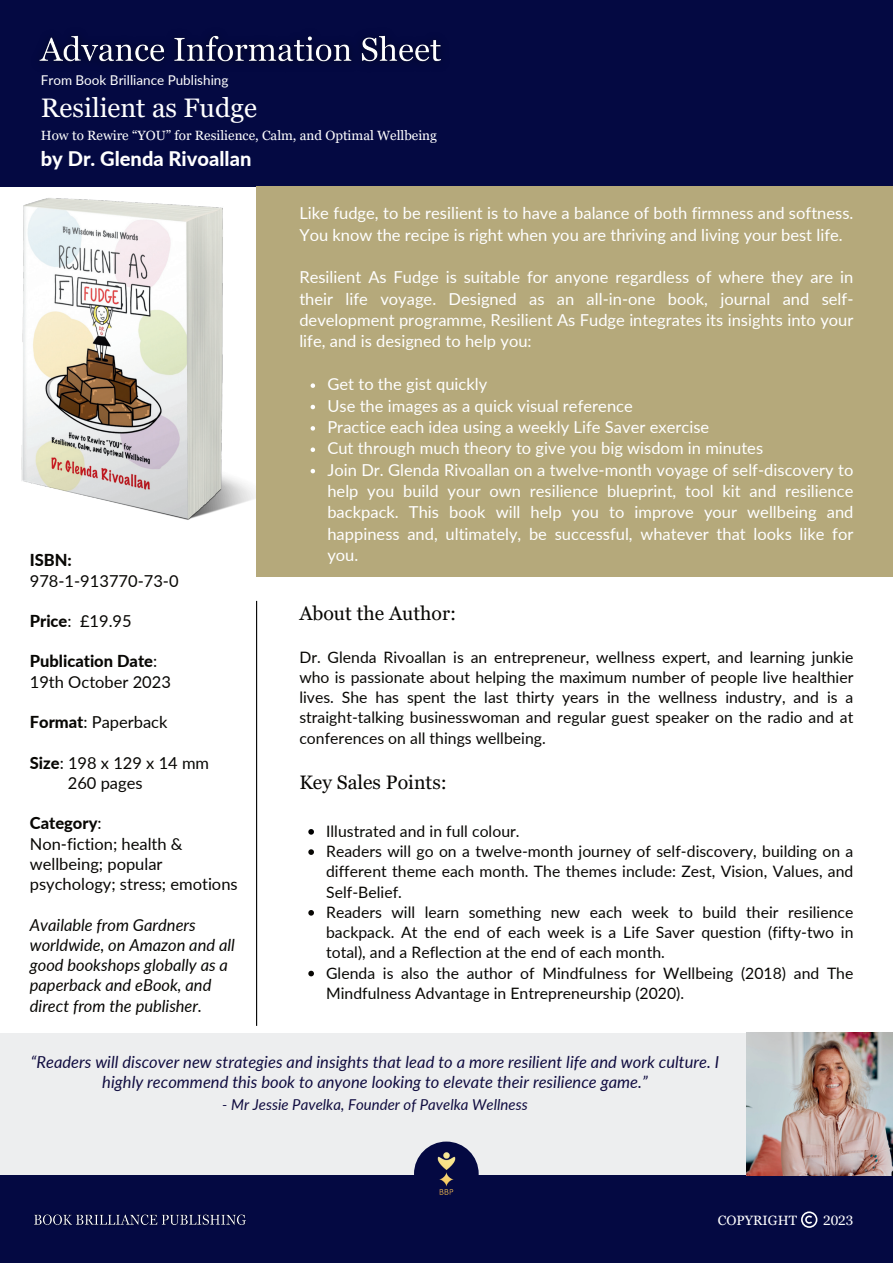
<style>
.page{position:relative;width:893px;height:1264px;background:#fff}
.page>*{position:absolute;margin:0;border:0;box-sizing:border-box;transform-origin:0 0}
.t1{font:26.85px "Georgia Pro";color:#fff}
.t2{font:800 20.1px "Lato";color:#fff}
.t3{font:19.5px "Georgia Pro";color:#080704}
.t4{font:16.5px/21.3px "Lato";color:#fff}
.t5{font:16.5px/20.2px "Lato";color:#080704}
.t6{font:italic 16.5px/20.2px "Lato";color:#100c40;text-align:center}
.t7{font:italic 16.5px/20.2px "Lato";color:#080704}
.t8{font:800 16.5px "Lato";color:#080704}
.t9{font:15.75px/20.2px "Lato";color:#080704}
.t10{font:italic 15px "Lato";color:#100c40}
.t11{font:13.5px "Lato";color:#fff}
.t12{font:13.5px "Georgia Pro";color:#fff}
.t13{font:13.35px "Georgia Pro";color:#fff}
.s1{font-weight:800}
</style>
<div class="page">
<img style="left:0;top:186px;width:256px;height:334px">
<div style="left:0;top:0;width:892px;height:186px;background:#040942"></div>
<div style="left:256px;top:187px;width:636px;height:390px;background:#b5a97b"></div>
<div style="left:0;top:1032px;width:892px;height:143px;background:#edeeef"></div>
<div style="left:0;top:1175px;width:892px;height:87px;background:#040942"></div>
<img style="left:746px;top:1032px;width:146px;height:143px">
<svg style="left:801px;top:1211px;width:16px;height:16px"></svg>
<hr style="left:256px;top:601px;width:1px;height:424px;background:#000">
<img style="left:414px;top:1141px;width:65px;height:54px">
<svg style="left:308px;top:829px;width:6px;height:5px"></svg>
<svg style="left:308px;top:849px;width:6px;height:5px"></svg>
<svg style="left:308px;top:910px;width:6px;height:5px"></svg>
<svg style="left:308px;top:970px;width:6px;height:6px"></svg>
<img style="left:39px;top:35px;width:402px;height:27px">
<img style="left:34px;top:1214px;width:212px;height:11px">
<svg style="left:310px;top:383px;width:5px;height:5px"></svg>
<svg style="left:310px;top:405px;width:5px;height:4px"></svg>
<svg style="left:310px;top:426px;width:5px;height:4px"></svg>
<svg style="left:310px;top:447px;width:5px;height:5px"></svg>
<svg style="left:310px;top:469px;width:5px;height:4px"></svg>
<p class="t11" style="left:41px;top:71px;width:189px">From Book Brilliance Publishing</p>
<h1 class="t1" style="left:41px;top:92px;width:217px">Resilient as Fudge</h1>
<p class="t13" style="left:41px;top:128px;width:397px">How to Rewire “YOU” for Resilience, Calm, and Optimal Wellbeing</p>
<p class="t2" style="left:41px;top:144px;width:212px">by Dr. Glenda Rivoallan</p>
<p class="t8" style="left:30px;top:548px;width:44px">ISBN:</p>
<p class="t5" style="left:30px;top:569px;width:150px">978-1-913770-73-0</p>
<p class="t5" style="left:30px;top:610px;width:103px"><span class="s1">Price</span>: £19.95</p>
<p class="t5" style="left:30px;top:650px;width:143px"><span class="s1">Publication Date</span>:<br>19th October 2023</p>
<p class="t5" style="left:30px;top:711px;width:139px"><span class="s1">Format</span>: Paperback</p>
<p class="t5" style="left:68px;top:752px;width:143px;text-indent:-38px"><span class="s1">Size</span>: 198 x 129 x 14 mm<br>260 pages</p>
<p class="t5" style="left:30px;top:812px;width:209px"><span class="s1">Category</span>:<br>Non-fiction; health &amp; wellbeing; popular psychology; stress; emotions</p>
<p class="t7" style="left:30px;top:913px;width:206px">Available from Gardners worldwide, on Amazon and all good bookshops globally as a paperback and eBook, and direct from the publisher.</p>
<p class="t4" style="left:299px;top:202px;width:555px">Like fudge, to be resilient is to have a balance of both firmness and softness.<br>You know the recipe is right when you are thriving and living your best life.</p>
<p class="t4" style="left:299px;top:266px;width:555px;text-align:justify">Resilient As Fudge is suitable for anyone regardless of where they are in their life voyage. Designed as an all-in-one book, journal and self&shy;development programme, Resilient As Fudge integrates its insights into your life, and is designed to help you:</p>
<p class="t4" style="left:327px;top:373px;width:527px">Get to the gist quickly<br>Use the images as a quick visual reference<br>Practice each idea using a weekly Life Saver exercise<br>Cut through much theory to give you big wisdom in minutes<br>Join Dr. Glenda Rivoallan on a twelve-month voyage of self-discovery to help you build your own resilience blueprint, tool kit and resilience backpack. This book will help you to improve your wellbeing and happiness and, ultimately, be successful, whatever that looks like for you.</p>
<p class="t3" style="left:299px;top:602px;width:158px">About the Author:</p>
<p class="t9" style="left:299px;top:646px;width:555px;text-align:justify">Dr. Glenda Rivoallan is an entrepreneur, wellness expert, and learning junkie who is passionate about helping the maximum number of people live healthier lives. She has spent the last thirty years in the wellness industry, and is a straight-talking businesswoman and regular guest speaker on the radio and at conferences on all things wellbeing.</p>
<p class="t3" style="left:299px;top:770px;width:149px">Key Sales Points:</p>
<p class="t9" style="left:326px;top:820px;width:529px">Illustrated and in full colour.<br>Readers will go on a twelve-month journey of self-discovery, building on a different theme each month. The themes include: Zest, Vision, Values, and Self-Belief.<br>Readers will learn something new each week to build their resilience backpack. At the end of each week is a Life Saver question (fifty-two in total), and a Reflection at the end of each month.<br>Glenda is also the author of Mindfulness for Wellbeing (2018) and The Mindfulness Advantage in Entrepreneurship (2020).</p>
<p class="t6" style="left:31px;top:1050px;width:690px">“Readers will discover new strategies and insights that lead to a more resilient life and work culture. I highly recommend this book to anyone looking to elevate their resilience game.”</p>
<p class="t10" style="left:222px;top:1093px;width:307px">- Mr Jessie Pavelka, Founder of Pavelka Wellness</p>
<p class="t12" style="left:717px;top:1212px;width:81px">COPYRIGHT</p>
<p class="t12" style="left:823px;top:1212px;width:32px">2023</p>
</div>
